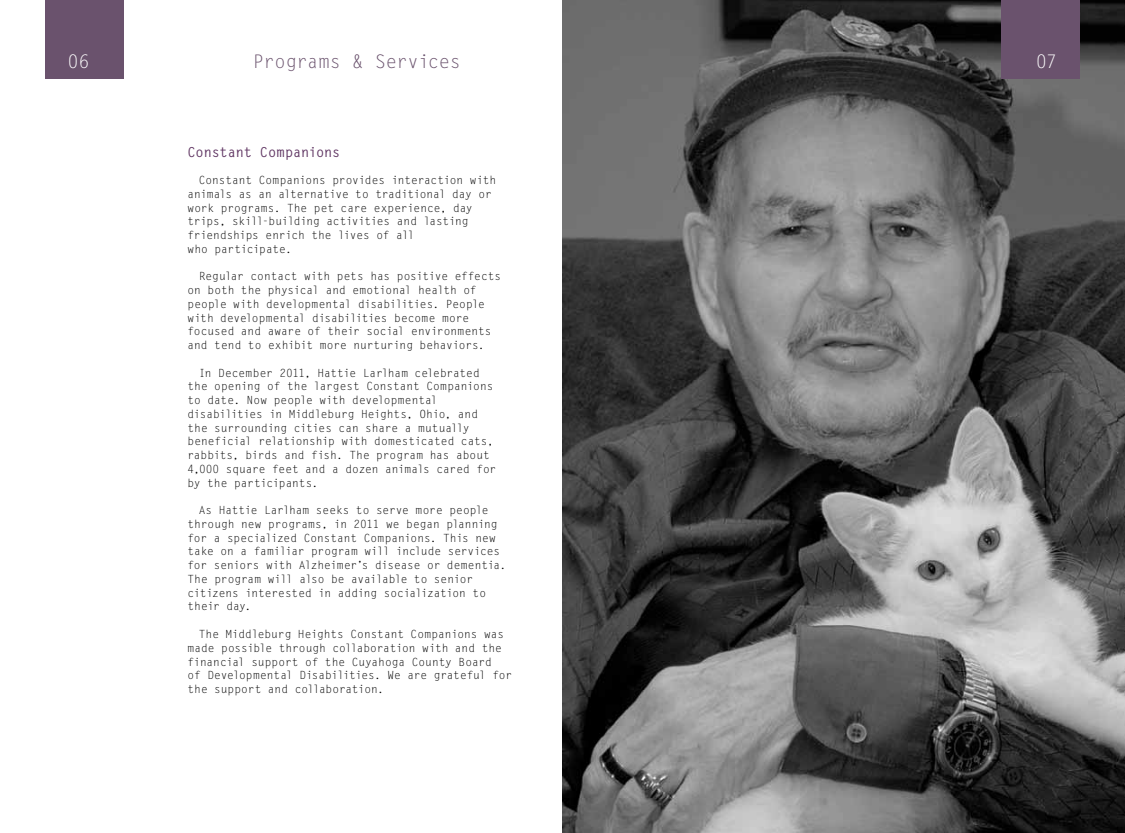
<style>
.page{position:relative;width:1125px;height:833px;background:#fff}
.page>*{position:absolute;margin:0;border:0;box-sizing:border-box;transform-origin:0 0}
.t1{font:18.75px "Letter Gothic Std";letter-spacing:-.015em;color:#6a526d}
.t2{font:18.75px "Letter Gothic Std";color:#fff}
.t3{font:700 13.75px "Letter Gothic Std";letter-spacing:-.02em;color:#603663}
.t4{font:11.25px/13.8px "Letter Gothic Std";letter-spacing:-.01em;color:#000}
</style>
<div class="page">
<img style="left:563px;top:0;width:562px;height:832px">
<div style="left:45px;top:0;width:79px;height:79px;background:#6a526d"></div>
<div style="left:1001px;top:0;width:79px;height:79px;background:#6a526d"></div>
<h1 class="t2" style="left:68px;top:51px;width:24px">06</h1>
<h1 class="t1" style="left:253px;top:51px;width:210px">Programs &amp; Services</h1>
<h1 class="t2" style="left:1036px;top:51px;width:23px">07</h1>
<p class="t3" style="left:188px;top:143px;width:154px">Constant Companions</p>
<p class="t4" style="left:188px;top:173px;width:310px;text-indent:11px">Constant Companions provides interaction with animals as an alternative to traditional day or work programs. The pet care experience, day trips, skill-building activities and lasting friendships enrich the lives of all<br>who participate.</p>
<p class="t4" style="left:188px;top:270px;width:315px;text-indent:11px">Regular contact with pets has positive effects on both the physical and emotional health of people with developmental disabilities. People with developmental disabilities become more focused and aware of their social environments and tend to exhibit more nurturing behaviors.</p>
<p class="t4" style="left:188px;top:366px;width:310px;text-indent:11px">In December 2011, Hattie Larlham celebrated the opening of the largest Constant Companions to date. Now people with developmental disabilities in Middleburg Heights, Ohio, and the surrounding cities can share a mutually beneficial relationship with domesticated cats, rabbits, birds and fish. The program has about 4,000 square feet and a dozen animals cared for by the participants.</p>
<p class="t4" style="left:188px;top:503px;width:320px;text-indent:11px">As Hattie Larlham seeks to serve more people through new programs, in 2011 we began planning for a specialized Constant Companions. This new take on a familiar program will include services for seniors with Alzheimer’s disease or dementia.<br>The program will also be available to senior citizens interested in adding socialization to their day.</p>
<p class="t4" style="left:188px;top:627px;width:326px;text-indent:11px">The Middleburg Heights Constant Companions was made possible through collaboration with and the financial support of the Cuyahoga County Board<br>of Developmental Disabilities. We are grateful for the support and collaboration.</p>
</div>
